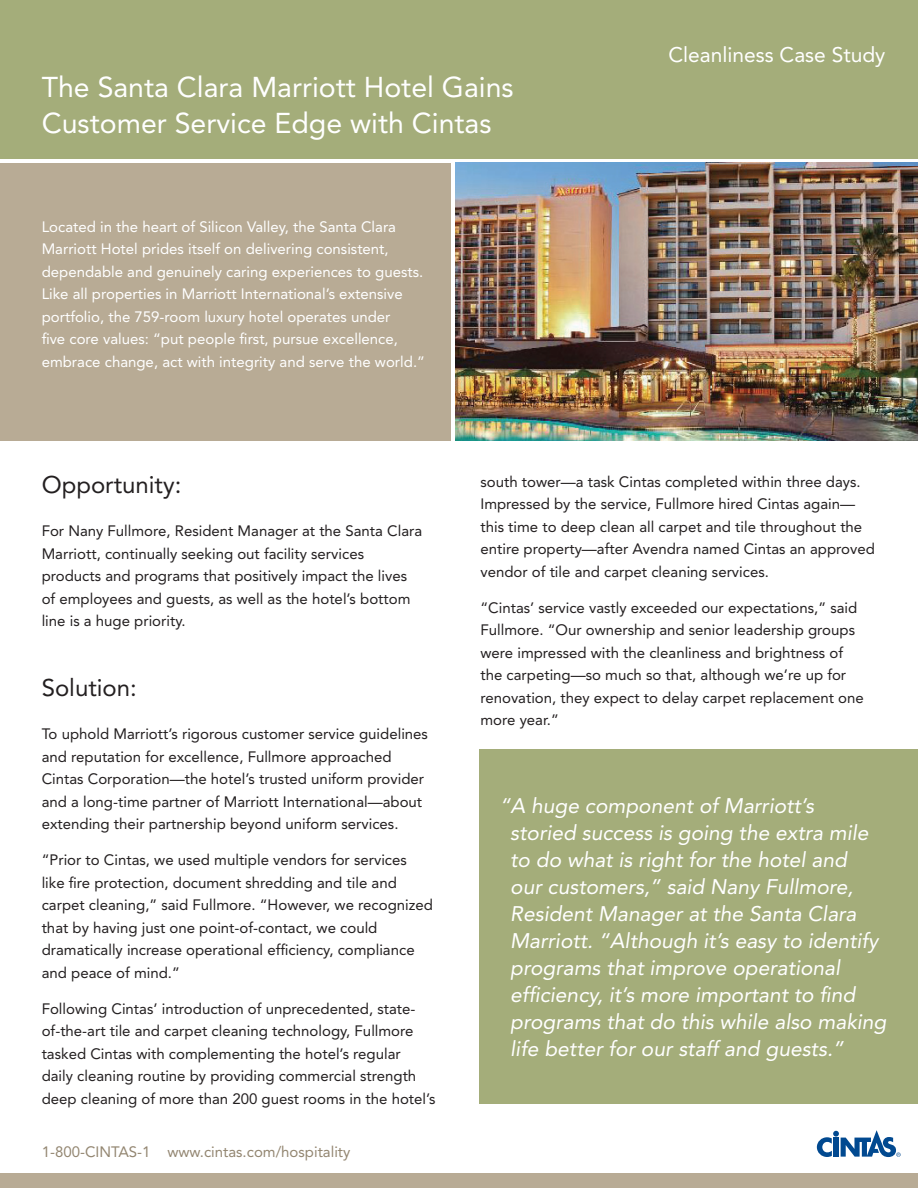
<style>
.page{position:relative;width:918px;height:1188px;background:#fff}
.page>*{position:absolute;margin:0;border:0;box-sizing:border-box;transform-origin:0 0}
.t1{font:28.5px/36px "Avenir";color:#fff}
.t2{font:24px "Avenir";color:#231f20}
.t3{font:italic 21px/27px "Avenir";color:#fff}
.t4{font:21px "Avenir";color:#fff}
.t5{font:15px/22.5px "Avenir";color:#231f20}
.t6{font:15px/22.5px "Avenir";color:#fff}
.t7{font:15px "Avenir";color:#938671}
</style>
<div class="page">
<div style="left:0;top:0;width:918px;height:159px;background:#a4ad7a"></div>
<svg style="left:816px;top:1130px;width:85px;height:28px"></svg>
<div style="left:0;top:163px;width:451px;height:278px;background:#b8ab95"></div>
<div style="left:0;top:1174px;width:918px;height:14px;background:#b8ab95"></div>
<img style="left:455px;top:163px;width:463px;height:278px">
<div style="left:480px;top:750px;width:438px;height:354px;background:#a4ad7a"></div>
<h1 class="t1" style="left:42px;top:69px;width:474px">The Santa Clara Marriott Hotel Gains<br>Customer Service Edge with Cintas</h1>
<p class="t6" style="left:42px;top:215px;width:385px">Located in the heart of Silicon Valley, the Santa Clara Marriott Hotel prides itself on delivering consistent, dependable and genuinely caring experiences to guests.<br>Like all properties in Marriott International’s extensive portfolio, the 759-room luxury hotel operates under<br>five core values: “put people first, pursue excellence, embrace change, act with integrity and serve the world.”</p>
<h3 class="t4" style="left:668px;top:42px;width:219px">Cleanliness Case Study</h3>
<h2 class="t2" style="left:42px;top:471px;width:141px">Opportunity:</h2>
<p class="t5" style="left:42px;top:520px;width:382px">For Nany Fullmore, Resident Manager at the Santa Clara Marriott, continually seeking out facility services products and programs that positively impact the lives of employees and guests, as well as the hotel’s bottom line is a huge priority.</p>
<h2 class="t2" style="left:42px;top:674px;width:97px">Solution:</h2>
<p class="t5" style="left:42px;top:723px;width:388px">To uphold Marriott’s rigorous customer service guidelines and reputation for excellence, Fullmore approached Cintas Corporation—the hotel’s trusted uniform provider and a long-time partner of Marriott International—about extending their partnership beyond uniform services.</p>
<p class="t5" style="left:42px;top:849px;width:393px">“Prior to Cintas, we used multiple vendors for services like fire protection, document shredding and tile and carpet cleaning,” said Fullmore. “However, we recognized that by having just one point-of-contact, we could dramatically increase operational efficiency, compliance and peace of mind.”</p>
<p class="t5" style="left:42px;top:997px;width:395px">Following Cintas’ introduction of unprecedented, state&shy;of-the-art tile and carpet cleaning technology, Fullmore tasked Cintas with complementing the hotel’s regular daily cleaning routine by providing commercial strength deep cleaning of more than 200 guest rooms in the hotel’s</p>
<p class="t7" style="left:42px;top:1143px;width:310px">1-800-CINTAS-1 www.cintas.com/hospitality</p>
<p class="t5" style="left:480px;top:470px;width:396px">south tower—a task Cintas completed within three days.<br>Impressed by the service, Fullmore hired Cintas again— this time to deep clean all carpet and tile throughout the entire property—after Avendra named Cintas an approved vendor of tile and carpet cleaning services.</p>
<p class="t5" style="left:480px;top:596px;width:385px">“Cintas’ service vastly exceeded our expectations,” said Fullmore. “Our ownership and senior leadership groups were impressed with the cleanliness and brightness of the carpeting—so much so that, although we’re up for renovation, they expect to delay carpet replacement one more year.”</p>
<p class="t3" style="left:510px;top:792px;width:378px;text-indent:-10px">“A huge component of Marriott’s<br>storied success is going the extra mile to do what is right for the hotel and<br>our customers,” said Nany Fullmore, Resident Manager at the Santa Clara Marriott. “Although it’s easy to identify programs that improve operational efficiency, it’s more important to find programs that do this while also making life better for our staff and guests.”</p>
</div>
